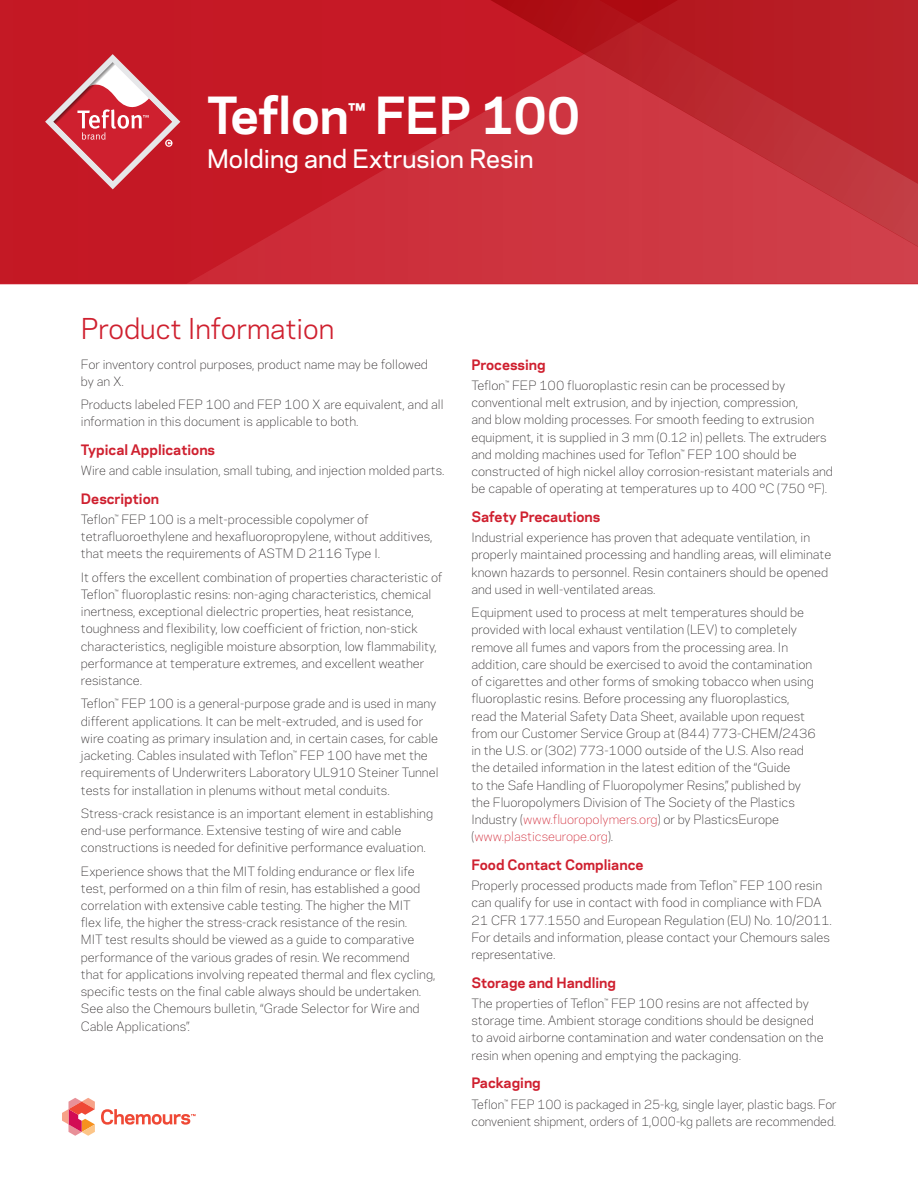
<style>
.page{position:relative;width:918px;height:1188px;background:#fff}
.page>*{position:absolute;margin:0;border:0;box-sizing:border-box;transform-origin:0 0}
.t1{font:700 48px "Chemours Sans";letter-spacing:-.01em;color:#fff}
.t2{font:27px "Chemours Sans";color:#cf202f}
.t3{font:500 24px "Chemours Sans";color:#fff}
.t4{font:700 13.5px "Chemours Sans";color:#cf202f}
.t5{font:300 12px/17.2px "Chemours Sans";color:#231f20}
.s1{color:#cf202f}
</style>
<div class="page">
<div style="left:0;top:0;width:186px;height:284px;background:#c41825"></div>
<svg style="left:186px;top:0;width:732px;height:284px;background:#c8222e"></svg>
<svg style="left:468px;top:0;width:450px;height:258px;background:#c32b35"></svg>
<svg style="left:62px;top:1098px;width:33px;height:38px"></svg>
<svg style="left:101px;top:1109px;width:95px;height:16px"></svg>
<svg style="left:45px;top:54px;width:135px;height:135px;background:#cf4651"></svg>
<h1 class="t1" style="left:207px;top:79px;width:375px">Teflon<sup>™</sup> FEP 100</h1>
<h3 class="t3" style="left:207px;top:141px;width:328px">Molding and Extrusion Resin</h3>
<h2 class="t2" style="left:81px;top:309px;width:255px">Product Information</h2>
<p class="t5" style="left:81px;top:355px;width:349px">For inventory control purposes, product name may be followed by an X.</p>
<p class="t5" style="left:81px;top:395px;width:364px">Products labeled FEP 100 and FEP 100 X are equivalent, and all information in this document is applicable to both.</p>
<p class="t4" style="left:81px;top:439px;width:136px">Typical Applications</p>
<p class="t5" style="left:81px;top:461px;width:365px">Wire and cable insulation, small tubing, and injection molded parts.</p>
<p class="t4" style="left:81px;top:488px;width:80px">Description</p>
<p class="t5" style="left:81px;top:510px;width:353px">Teflon<sup>™</sup> FEP 100 is a melt-processible copolymer of tetrafluoroethylene and hexafluoropropylene, without additives, that meets the requirements of ASTM D 2116 Type I.</p>
<p class="t5" style="left:81px;top:568px;width:363px">It offers the excellent combination of properties characteristic of Teflon<sup>™</sup> fluoroplastic resins: non-aging characteristics, chemical inertness, exceptional dielectric properties, heat resistance, toughness and flexibility, low coefficient of friction, non-stick characteristics, negligible moisture absorption, low flammability, performance at temperature extremes, and excellent weather resistance.</p>
<p class="t5" style="left:81px;top:694px;width:359px">Teflon<sup>™</sup> FEP 100 is a general-purpose grade and is used in many different applications. It can be melt-extruded, and is used for wire coating as primary insulation and, in certain cases, for cable jacketing. Cables insulated with Teflon<sup>™</sup> FEP 100 have met the requirements of Underwriters Laboratory UL910 Steiner Tunnel tests for installation in plenums without metal conduits.</p>
<p class="t5" style="left:81px;top:804px;width:354px">Stress-crack resistance is an important element in establishing end-use performance. Extensive testing of wire and cable constructions is needed for definitive performance evaluation.</p>
<p class="t5" style="left:81px;top:862px;width:356px">Experience shows that the MIT folding endurance or flex life test, performed on a thin film of resin, has established a good correlation with extensive cable testing. The higher the MIT<br>flex life, the higher the stress-crack resistance of the resin.<br>MIT test results should be viewed as a guide to comparative performance of the various grades of resin. We recommend that for applications involving repeated thermal and flex cycling, specific tests on the final cable always should be undertaken.<br>See also the Chemours bulletin, “Grade Selector for Wire and Cable Applications”.</p>
<p class="t4" style="left:471px;top:354px;width:76px">Processing</p>
<p class="t5" style="left:471px;top:376px;width:363px">Teflon<sup>™</sup> FEP 100 fluoroplastic resin can be processed by conventional melt extrusion, and by injection, compression,<br>and blow molding processes. For smooth feeding to extrusion equipment, it is supplied in 3 mm (0.12 in) pellets. The extruders and molding machines used for Teflon<sup>™</sup> FEP 100 should be constructed of high nickel alloy corrosion-resistant materials and be capable of operating at temperatures up to 400 °C (750 °F).</p>
<p class="t4" style="left:471px;top:507px;width:130px">Safety Precautions</p>
<p class="t5" style="left:471px;top:528px;width:361px">Industrial experience has proven that adequate ventilation, in properly maintained processing and handling areas, will eliminate known hazards to personnel. Resin containers should be opened and used in well-ventilated areas.</p>
<p class="t5" style="left:471px;top:603px;width:346px">Equipment used to process at melt temperatures should be provided with local exhaust ventilation (LEV) to completely remove all fumes and vapors from the processing area. In addition, care should be exercised to avoid the contamination of cigarettes and other forms of smoking tobacco when using fluoroplastic resins. Before processing any fluoroplastics, read the Material Safety Data Sheet, available upon request from our Customer Service Group at (844) 773-CHEM/2436 in the U.S. or (302) 773-1000 outside of the U.S. Also read the detailed information in the latest edition of the “Guide<br>to the Safe Handling of Fluoropolymer Resins,” published by the Fluoropolymers Division of The Society of the Plastics Industry (<span class="s1">www.fluoropolymers.org</span>) or by PlasticsEurope (<span class="s1">www.plasticseurope.org</span>).</p>
<p class="t4" style="left:471px;top:855px;width:174px">Food Contact Compliance</p>
<p class="t5" style="left:471px;top:876px;width:362px">Properly processed products made from Teflon<sup>™</sup> FEP 100 resin can qualify for use in contact with food in compliance with FDA 21 CFR 177.1550 and European Regulation (EU) No. 10/2011.<br>For details and information, please contact your Chemours sales representative.</p>
<p class="t4" style="left:471px;top:972px;width:146px">Storage and Handling</p>
<p class="t5" style="left:471px;top:994px;width:354px">The properties of Teflon<sup>™</sup> FEP 100 resins are not affected by storage time. Ambient storage conditions should be designed to avoid airborne contamination and water condensation on the resin when opening and emptying the packaging.</p>
<p class="t4" style="left:471px;top:1073px;width:71px">Packaging</p>
<p class="t5" style="left:471px;top:1095px;width:367px">Teflon<sup>™</sup> FEP 100 is packaged in 25-kg, single layer, plastic bags. For convenient shipment, orders of 1,000-kg pallets are recommended.</p>
</div>
